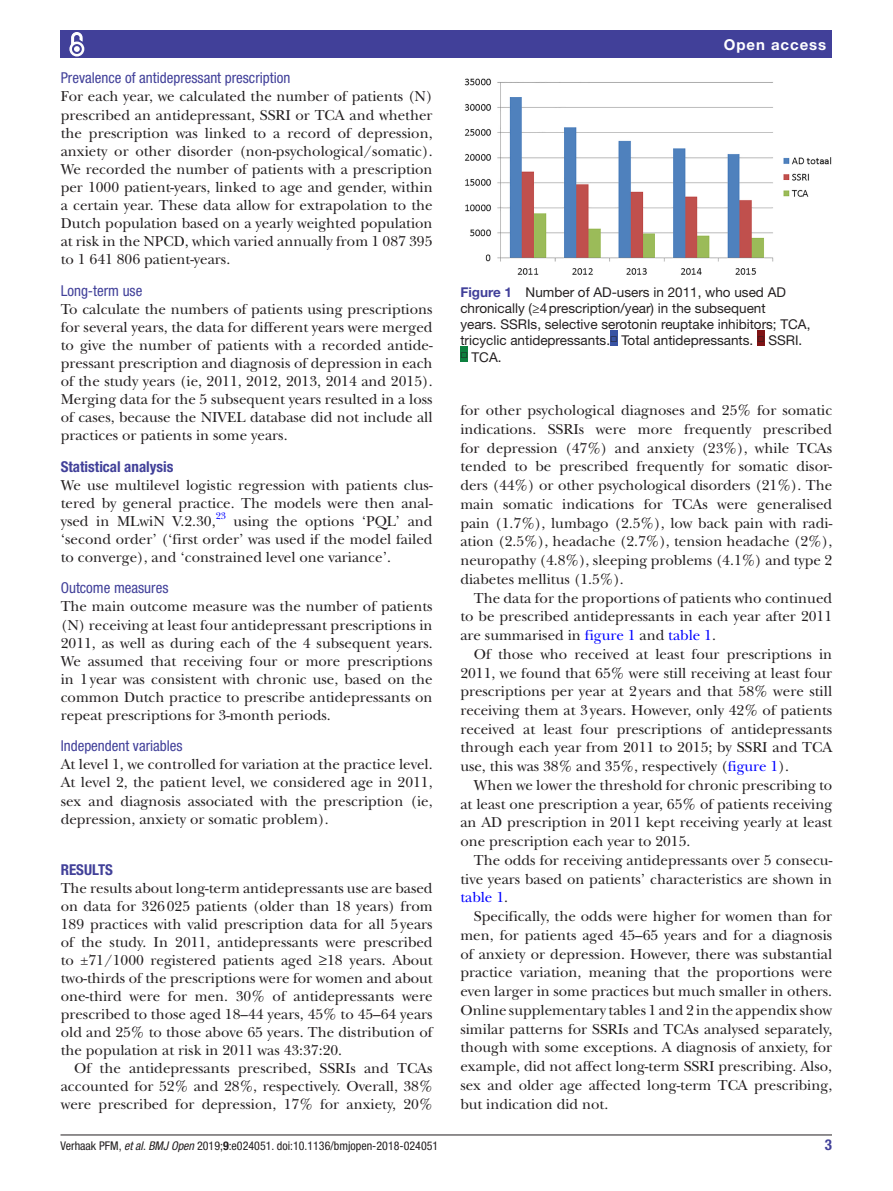
<style>
.page{position:relative;width:893px;height:1191px;background:#fff}
.page>*{position:absolute;margin:0;border:0;box-sizing:border-box;transform-origin:0 0}
.t1{font:15px/18px "New Baskerville";color:#231f20;text-align:justify}
.t2{font:condensed 15px "Helvetica Neue LT Std";color:#414099}
.t3{font:700 condensed 15px "Helvetica Neue LT Std";color:#414099}
.t4{font:700 15px "Helvetica Neue LT Std";letter-spacing:.065em;color:#fff}
.t5{font:13.5px/16.2px "Helvetica Neue LT Std";color:#231f20}
.t6{font:condensed 12px "Helvetica Neue LT Std";color:#231f20}
.s1{font-weight:700;color:#414099}
.s2{color:#00f}
.s3{font-style:italic}
.s4{font-weight:700}
</style>
<div class="page">
<hr style="left:61px;top:1134px;width:771px;height:1px;background:#231f20">
<div style="left:61px;top:31px;width:771px;height:27px;background:#414099"></div>
<svg style="left:69px;top:32px;width:16px;height:25px"></svg>
<img style="left:464px;top:78px;width:368px;height:197px">
<div style="left:610px;top:330px;width:8px;height:15px;background:#3853a3"></div>
<div style="left:757px;top:330px;width:8px;height:15px;background:#7f1315"></div>
<div style="left:460px;top:346px;width:8px;height:16px;background:#0d803f"></div>
<p class="t2" style="left:61px;top:69px;width:231px">Prevalence of antidepressant prescription</p>
<p class="t1" style="left:61px;top:88px;width:373px">For each year, we calculated the number of patients (N) prescribed an antidepressant, SSRI or TCA and whether the prescription was linked to a record of depression, anxiety or other disorder (non-psychological/somatic).<br>We recorded the number of patients with a prescription per 1000 patient-years, linked to age and gender, within a certain year. These data allow for extrapolation to the Dutch population based on a yearly weighted population at risk in the NPCD, which varied annually from 1 087 395 to 1 641 806 patient-years.</p>
<p class="t2" style="left:61px;top:281px;width:83px">Long-term use</p>
<p class="t1" style="left:61px;top:300px;width:373px">To calculate the numbers of patients using prescriptions for several years, the data for different years were merged to give the number of patients with a recorded antide&shy;pressant prescription and diagnosis of depression in each of the study years (ie, 2011, 2012, 2013, 2014 and 2015).<br>Merging data for the 5 subsequent years resulted in a loss of cases, because the NIVEL database did not include all practices or patients in some years.</p>
<p class="t3" style="left:61px;top:457px;width:114px">Statistical analysis</p>
<p class="t1" style="left:61px;top:476px;width:373px">We use multilevel logistic regression with patients clus&shy;tered by general practice. The models were then anal&shy;ysed in MLwiN V.2.30,<sup>23</sup></p>
<p class="t1" style="left:61px;top:512px;width:373px;text-indent:173px">using the options ‘PQL’ and ‘second order’ (‘first order’ was used if the model failed to converge), and ‘constrained level one variance’.</p>
<p class="t2" style="left:61px;top:579px;width:109px">Outcome measures</p>
<p class="t1" style="left:61px;top:598px;width:373px">The main outcome measure was the number of patients (N) receiving at least four antidepressant prescriptions in 2011, as well as during each of the 4 subsequent years.<br>We assumed that receiving four or more prescriptions in 1year was consistent with chronic use, based on the common Dutch practice to prescribe antidepressants on repeat prescriptions for 3-month periods.</p>
<p class="t2" style="left:61px;top:737px;width:123px">Independent variables</p>
<p class="t1" style="left:61px;top:755px;width:373px">At level 1, we controlled for variation at the practice level.<br>At level 2, the patient level, we considered age in 2011, sex and diagnosis associated with the prescription (ie, depression, anxiety or somatic problem).</p>
<p class="t3" style="left:61px;top:860px;width:54px">Results</p>
<p class="t1" style="left:61px;top:879px;width:373px">The results about long-term antidepressants use are based on data for 326025 patients (older than 18 years) from 189 practices with valid prescription data for all 5years of the study. In 2011, antidepressants were prescribed to ±71/1000 registered patients aged ≥18 years. About two-thirds of the prescriptions were for women and about one-third were for men. 30% of antidepressants were prescribed to those aged 18–44 years, 45% to 45–64 years old and 25% to those above 65 years. The distribution of the population at risk in 2011 was 43:37:20.</p>
<p class="t1" style="left:61px;top:1059px;width:373px;text-indent:13px">Of the antidepressants prescribed, SSRIs and TCAs accounted for 52% and 28%, respectively. Overall, 38% were prescribed for depression, 17% for anxiety, 20%</p>
<p class="t4" style="left:724px;top:35px;width:104px">Open access</p>
<p class="t5" style="left:460px;top:284px;width:352px"><span class="s1">Figure 1</span> Number of AD-users in 2011, who used AD chronically (≥4prescription/year) in the subsequent<br>years. SSRIs, selective serotonin reuptake inhibitors; TCA, tricyclic antidepressants.<sup>□</sup> Total antidepressants. <sup>□</sup> SSRI.</p>
<p class="t5" style="left:460px;top:348px;width:43px"><sup>□</sup> TCA.</p>
<p class="t1" style="left:460px;top:401px;width:373px;line-height:18.8px">for other psychological diagnoses and 25% for somatic indications. SSRIs were more frequently prescribed for depression (47%) and anxiety (23%), while TCAs tended to be prescribed frequently for somatic disor&shy;ders (44%) or other psychological disorders (21%). The main somatic indications for TCAs were generalised pain (1.7%), lumbago (2.5%), low back pain with radi&shy;ation (2.5%), headache (2.7%), tension headache (2%), neuropathy (4.8%), sleeping problems (4.1%) and type 2 diabetes mellitus (1.5%).</p>
<p class="t1" style="left:460px;top:588px;width:373px;line-height:18.8px;text-indent:14px">The data for the proportions of patients who continued to be prescribed antidepressants in each year after 2011 are summarised in <span class="s2">figure 1</span> and <span class="s2">table 1</span>.</p>
<p class="t1" style="left:460px;top:644px;width:373px;line-height:18.8px;text-indent:14px">Of those who received at least four prescriptions in 2011, we found that 65% were still receiving at least four prescriptions per year at 2years and that 58% were still receiving them at 3years. However, only 42% of patients received at least four prescriptions of antidepressants through each year from 2011 to 2015; by SSRI and TCA use, this was 38% and 35%, respectively (<span class="s2">figure 1</span>).</p>
<p class="t1" style="left:460px;top:776px;width:373px;line-height:18.8px;text-indent:14px">When we lower the threshold for chronic prescribing to at least one prescription a year, 65% of patients receiving an AD prescription in 2011 kept receiving yearly at least one prescription each year to 2015.</p>
<p class="t1" style="left:460px;top:850px;width:373px;line-height:18.8px;text-indent:14px">The odds for receiving antidepressants over 5 consecu&shy;tive years based on patients’ characteristics are shown in <span class="s2">table 1</span>.</p>
<p class="t1" style="left:460px;top:907px;width:373px;line-height:18.8px;text-indent:14px">Specifically, the odds were higher for women than for men, for patients aged 45–65 years and for a diagnosis of anxiety or depression. However, there was substantial practice variation, meaning that the proportions were even larger in some practices but much smaller in others.<br>Online supplementary tables 1 and 2 in the appendix show similar patterns for SSRIs and TCAs analysed separately, though with some exceptions. A diagnosis of anxiety, for example, did not affect long-term SSRI prescribing. Also, sex and older age affected long-term TCA prescribing, but indication did not.</p>
<p class="t6" style="left:61px;top:1138px;width:379px">Verhaak PFM, <span class="s3">et al</span>. <span class="s3">BMJ Open</span> 2019;<span class="s4">9</span>:e024051. doi:10.1136/bmjopen-2018-024051</p>
<p class="t3" style="left:825px;top:1135px;width:9px">3</p>
</div>
